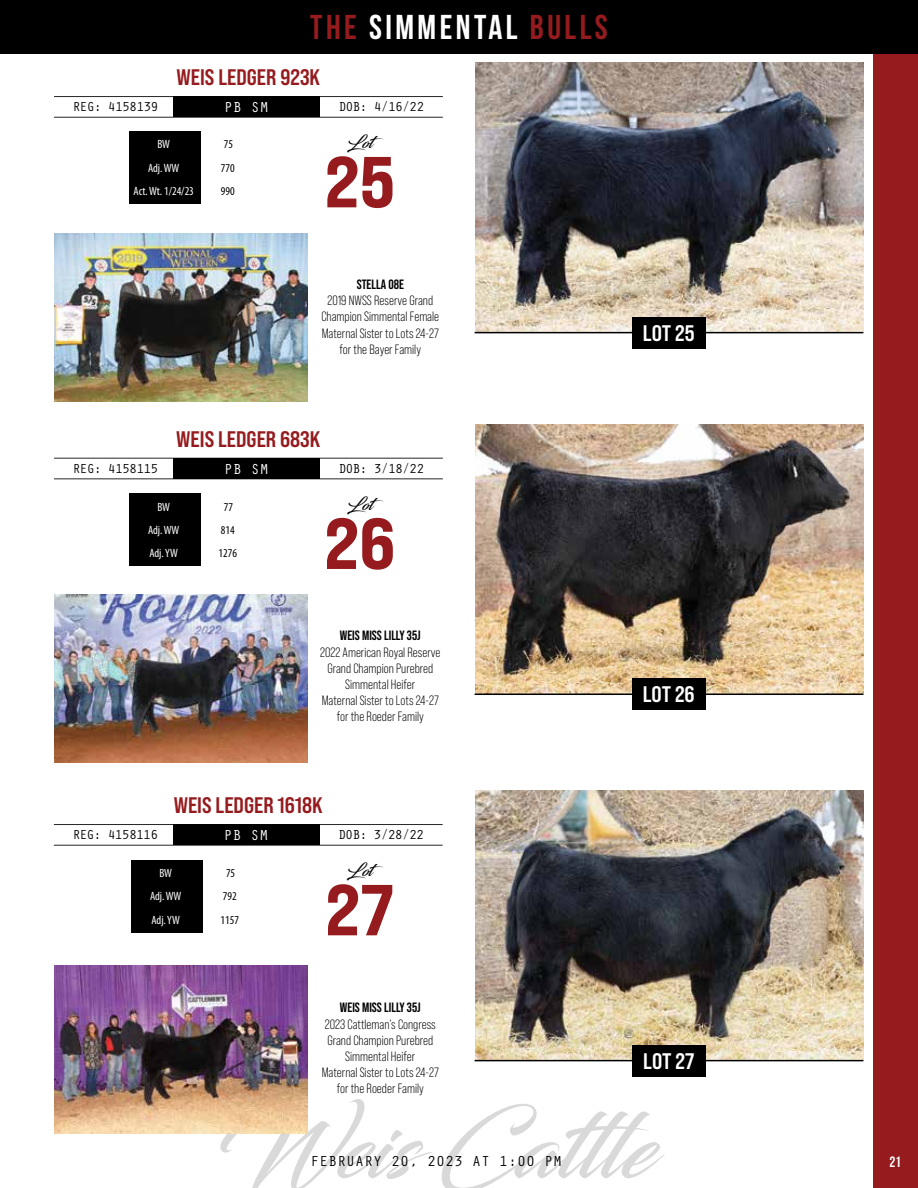
<style>
.page{position:relative;width:918px;height:1188px;background:#fff}
.page>*{position:absolute;margin:0;border:0;box-sizing:border-box;transform-origin:0 0}
.t1{font:90px "Blacksword";color:#000}
.t2{font:72px "Bebas Neue Pro Exp Eb";color:#951b1e}
.t3{font:34.5px "Bebas Neue";letter-spacing:.1em;color:#fff}
.t4{font:22.5px "Bebas Neue Pro Sm E Bd";color:#951b1e}
.t5{font:22.5px "Bebas Neue Pro Sm E Bd";letter-spacing:-.005em;color:#fff}
.t6{font:16.5px "Blacksword";color:#000}
.t7{font:15px "Orator Std";color:#000}
.t8{font:15px "Orator Std";color:#fff}
.t9{font:15px "Bebas Neue";color:#fff}
.t10{font:13.5px/16.2px "Bebas Neue Pro";color:#000;text-align:center}
.t11{font:13.5px "Orator Std";letter-spacing:-.075em;color:#000}
.t12{font:700 13.5px "Bebas Neue Pro";color:#000}
.t13{font:condensed 12px/23.2px "Myriad Pro";color:#fff;text-align:center}
.t14{font:condensed 12px/23.2px "Myriad Pro";color:#000;text-align:center}
.s1{color:#951b1e}
</style>
<div class="page">
<div style="left:873px;top:0;width:45px;height:1188px;background:#951b1e"></div>
<div style="left:0;top:0;width:918px;height:54px;background:#000"></div>
<div style="left:129px;top:132px;width:71px;height:72px;background:#000"></div>
<div style="left:174px;top:96px;width:146px;height:21px;background:#000"></div>
<hr style="left:54px;top:96px;width:389px;height:1px;background:#000">
<hr style="left:54px;top:117px;width:389px;height:1px;background:#000">
<div style="left:129px;top:494px;width:71px;height:72px;background:#000"></div>
<div style="left:174px;top:458px;width:146px;height:20px;background:#000"></div>
<hr style="left:54px;top:458px;width:389px;height:1px;background:#000">
<hr style="left:54px;top:478px;width:389px;height:1px;background:#000">
<div style="left:131px;top:860px;width:71px;height:73px;background:#000"></div>
<div style="left:174px;top:824px;width:146px;height:21px;background:#000"></div>
<hr style="left:54px;top:824px;width:389px;height:1px;background:#000">
<hr style="left:54px;top:845px;width:389px;height:1px;background:#000">
<img style="left:475px;top:63px;width:389px;height:270px">
<hr style="left:475px;top:332px;width:388px;height:1px;background:#000">
<div style="left:632px;top:317px;width:74px;height:31px;background:#000"></div>
<img style="left:475px;top:424px;width:389px;height:270px">
<hr style="left:475px;top:694px;width:388px;height:1px;background:#000">
<div style="left:632px;top:679px;width:74px;height:31px;background:#000"></div>
<img style="left:475px;top:791px;width:389px;height:270px">
<hr style="left:475px;top:1060px;width:388px;height:1px;background:#000">
<div style="left:632px;top:1045px;width:74px;height:31px;background:#000"></div>
<img style="left:55px;top:233px;width:252px;height:169px">
<img style="left:55px;top:594px;width:252px;height:168px">
<img style="left:55px;top:966px;width:252px;height:168px">
<h3 class="t3" style="left:310px;top:9px;width:299px"><span class="s1">THE</span> SIMMENTAL <span class="s1">BULLS</span></h3>
<h3 class="t4" style="left:177px;top:64px;width:145px">WEIS LEDGER 923K</h3>
<p class="t11" style="left:73px;top:97px;width:88px">REG: 4158139</p>
<p class="t8" style="left:224px;top:96px;width:46px">PB SM</p>
<p class="t11" style="left:338px;top:97px;width:88px">DOB: 4/16/22</p>
<p class="t13" style="left:134px;top:133px;width:62px">BW<br>Adj. WW<br>Act. Wt. 1/24/23</p>
<p class="t14" style="left:221px;top:133px;width:15px;text-align:left">75<br>770<br>990</p>
<p class="t6" style="left:347px;top:133px;width:39px">Lot</p>
<h2 class="t2" style="left:325px;top:137px;width:72px">25</h2>
<p class="t12" style="left:357px;top:276px;width:49px">STELLA 08E</p>
<p class="t10" style="left:321px;top:292px;width:119px">2019 NWSS Reserve Grand<br>Champion Simmental Female<br>Maternal Sister to Lots 24-27 for the Bayer Family</p>
<h3 class="t4" style="left:176px;top:426px;width:146px">WEIS LEDGER 683K</h3>
<p class="t11" style="left:73px;top:459px;width:88px">REG: 4158115</p>
<p class="t8" style="left:224px;top:458px;width:46px">PB SM</p>
<p class="t11" style="left:338px;top:459px;width:88px">DOB: 3/18/22</p>
<p class="t13" style="left:148px;top:495px;width:33px">BW<br>Adj. WW<br>Adj. YW</p>
<p class="t14" style="left:219px;top:495px;width:20px">77<br>814<br>1276</p>
<p class="t6" style="left:347px;top:494px;width:39px">Lot</p>
<h2 class="t2" style="left:325px;top:499px;width:72px">26</h2>
<p class="t12" style="left:340px;top:628px;width:82px">WEIS MISS LILLY 35J</p>
<p class="t10" style="left:320px;top:644px;width:122px">2022 American Royal Reserve<br>Grand Champion Purebred<br>Simmental Heifer<br>Maternal Sister to Lots 24-27 for the Roeder Family</p>
<h3 class="t4" style="left:174px;top:792px;width:151px">WEIS LEDGER 1618K</h3>
<p class="t11" style="left:72px;top:825px;width:88px">REG: 4158116</p>
<p class="t8" style="left:224px;top:824px;width:46px">PB SM</p>
<p class="t11" style="left:338px;top:825px;width:88px">DOB: 3/28/22</p>
<p class="t13" style="left:150px;top:861px;width:33px">BW<br>Adj. WW<br>Adj. YW</p>
<p class="t14" style="left:221px;top:861px;width:20px">75<br>792<br>1157</p>
<p class="t6" style="left:347px;top:861px;width:39px">Lot</p>
<h2 class="t2" style="left:326px;top:865px;width:70px">27</h2>
<p class="t12" style="left:340px;top:1000px;width:82px">WEIS MISS LILLY 35J</p>
<p class="t10" style="left:322px;top:1016px;width:119px">2023 Cattleman’s Congress<br>Grand Champion Purebred<br>Simmental Heifer<br>Maternal Sister to Lots 24-27 for the Roeder Family</p>
<h3 class="t5" style="left:643px;top:320px;width:53px">LOT 25</h3>
<h3 class="t5" style="left:643px;top:681px;width:53px">LOT 26</h3>
<h3 class="t5" style="left:643px;top:1048px;width:53px">LOT 27</h3>
<h1 class="t1" style="left:218px;top:1094px;width:438px">Weis Cattle</h1>
<p class="t7" style="left:310px;top:1150px;width:254px">FEBRUARY 20, 2023 AT 1:00 PM</p>
<p class="t9" style="left:889px;top:1153px;width:13px">21</p>
</div>
